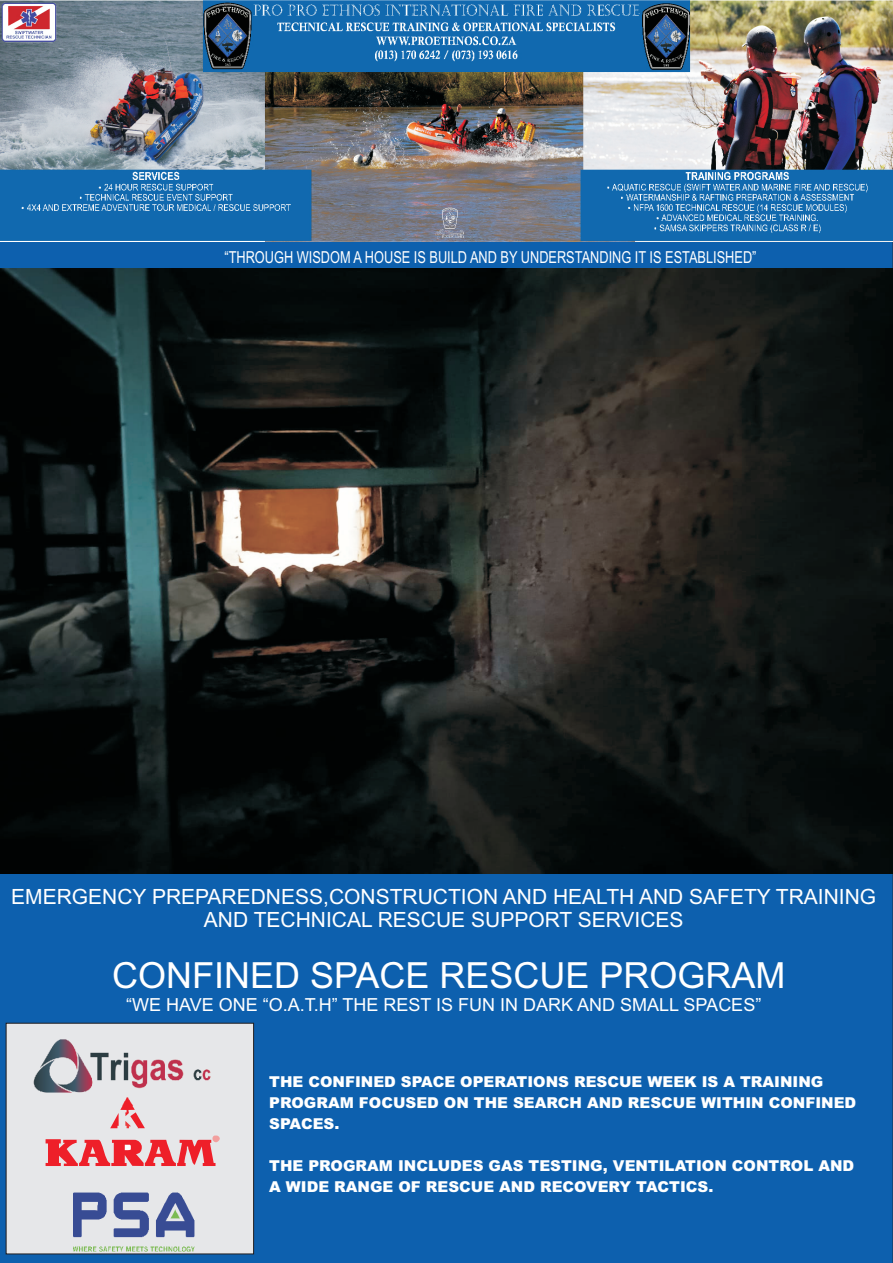
<style>
.page{position:relative;width:893px;height:1263px;background:#fff}
.page>*{position:absolute;margin:0;border:0;box-sizing:border-box;transform-origin:0 0}
.t1{font:36px "Arial";color:#fff}
.t2{font:21px/23.4px "Arial";color:#fff;text-align:center}
.t3{font:18px "Arial";color:#fff}
.t4{font:16.5px "Arial";color:#fff;scale:.77 1}
.t5{font:900 15px/21.1px "Arial";color:#fff}
</style>
<div class="page">
<div style="left:0;top:242px;width:893px;height:1021px;background:#0d60ae"></div>
<div style="left:6px;top:1023px;width:248px;height:231px;background:#e6e7e9"></div>
<img style="left:0;top:0;width:893px;height:242px">
<img style="left:0;top:269px;width:893px;height:604px">
<svg style="left:110px;top:1106px;width:35px;height:22px"></svg>
<svg style="left:46px;top:1135px;width:174px;height:31px;background:#ea7d83"></svg>
<img style="left:73px;top:1193px;width:121px;height:58px">
<img style="left:33px;top:1027px;width:178px;height:79px">
<p class="t4" style="left:224px;top:251px;width:692px">“THROUGH WISDOM A HOUSE IS BUILD AND BY UNDERSTANDING IT IS ESTABLISHED”</p>
<h2 class="t2" style="left:11px;top:886px;width:867px">EMERGENCY PREPAREDNESS,CONSTRUCTION AND HEALTH AND SAFETY TRAINING<br>AND TECHNICAL RESCUE SUPPORT SERVICES</h2>
<h1 class="t1" style="left:112px;top:961px;width:675px">CONFINED SPACE RESCUE PROGRAM</h1>
<p class="t3" style="left:126px;top:998px;width:637px">“WE HAVE ONE “O.A.T.H” THE REST IS FUN IN DARK AND SMALL SPACES”</p>
<p class="t5" style="left:269px;top:1072px;width:588px">THE CONFINED SPACE OPERATIONS RESCUE WEEK IS A TRAINING<br>PROGRAM FOCUSED ON THE SEARCH AND RESCUE WITHIN CONFINED<br>SPACES.</p>
<p class="t5" style="left:269px;top:1157px;width:586px">THE PROGRAM INCLUDES GAS TESTING, VENTILATION CONTROL AND<br>A WIDE RANGE OF RESCUE AND RECOVERY TACTICS.</p>
</div>
